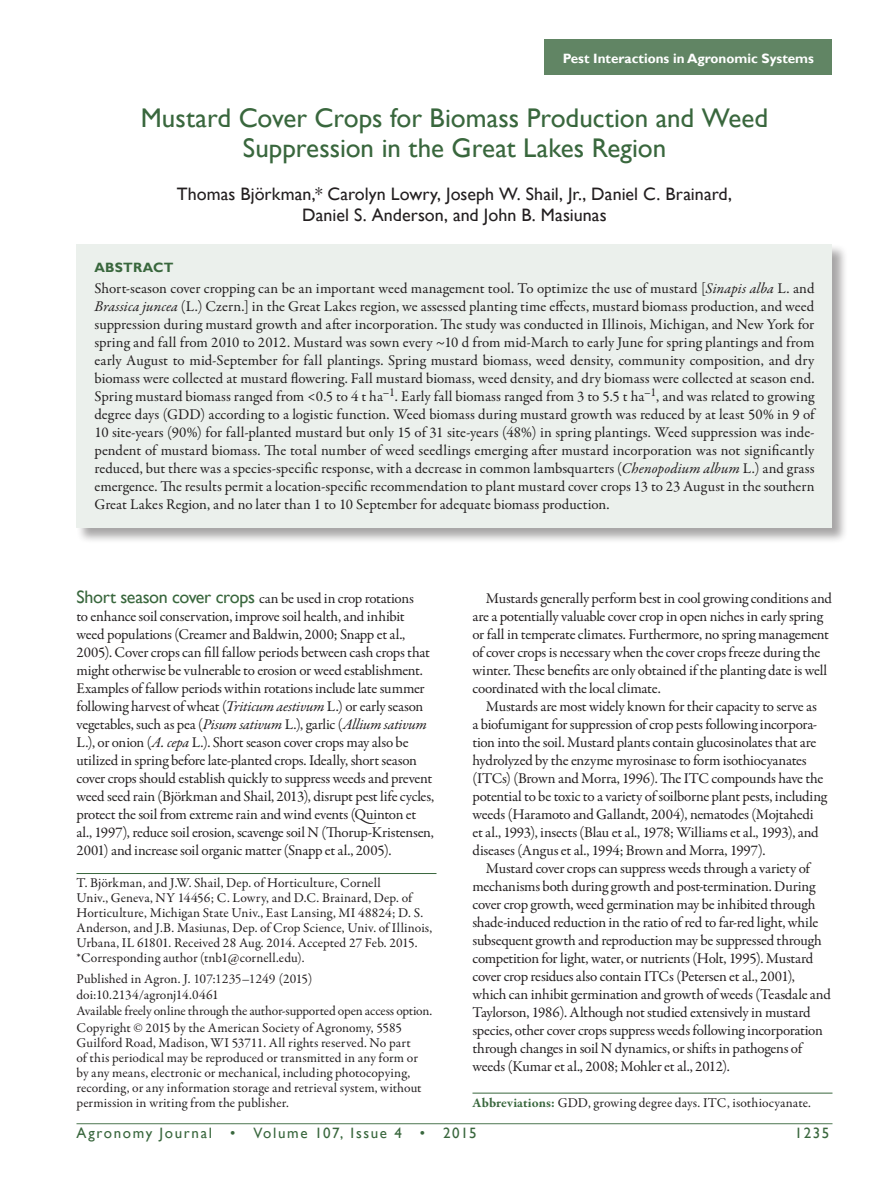
<style>
.page{position:relative;width:891px;height:1188px;background:#fff}
.page>*{position:absolute;margin:0;border:0;box-sizing:border-box;transform-origin:0 0}
.t1{font:27px/30px "Gill Sans";color:#39673d;text-align:center}
.t2{font:18px/21px "Gill Sans";color:#231f20;text-align:center}
.t3{font:15px/18px "Garamond Premr Pro";letter-spacing:-.015em;color:#231f20}
.t4{font:15px "Gill Sans";letter-spacing:.105em;color:#39673d}
.t5{font:13.5px/15px "Garamond Premr Pro";letter-spacing:.005em;color:#231f20}
.t6{font:700 13.5px "Gill Sans";color:#fff}
.t7{font:700 13.5px "Gill Sans";letter-spacing:.015em;color:#39673d}
.s1{font-style:italic}
.s2{font-family:"Gill Sans";font-size:18px;color:#39673d}
.s3{font-family:"Adobe Garamond Pro"}
.s4{font-weight:700;color:#39673d}
</style>
<div class="page">
<hr style="left:76px;top:1123px;width:756px;height:1px;background:#4d7650">
<div style="left:544px;top:39px;width:288px;height:36px;background:#618564"></div>
<div style="left:76px;top:244px;width:772px;height:300px;background:#231f20;opacity:.4"></div>
<div style="left:76px;top:245px;width:756px;height:283px;background:#ebf0ec"></div>
<hr style="left:76px;top:873px;width:360px;height:1px;background:#39673d">
<hr style="left:472px;top:1093px;width:360px;height:1px;background:#39673d">
<p class="t6" style="left:563px;top:50px;width:253px">Pest Interactions in Agronomic Systems</p>
<h1 class="t1" style="left:141px;top:103px;width:629px">Mustard Cover Crops for Biomass Production and Weed<br>Suppression in the Great Lakes Region</h1>
<p class="t2" style="left:177px;top:184px;width:557px">Thomas Björkman,* Carolyn Lowry, Joseph W. Shail, Jr., Daniel C. Brainard,<br>Daniel S. Anderson, and John B. Masiunas</p>
<p class="t7" style="left:94px;top:259px;width:81px">ABSTRACT</p>
<p class="t3" style="left:94px;top:280px;width:722px;text-align:justify">Short-season cover cropping can be an important weed management tool. To optimize the use of mustard [<span class="s1">Sinapis alba</span> L. and <span class="s1">Brassica juncea</span> (L.) Czern.] in the Great Lakes region, we assessed planting time effects, mustard biomass production, and weed suppression during mustard growth and after incorporation. The study was conducted in Illinois, Michigan, and New York for spring and fall from 2010 to 2012. Mustard was sown every ~10 d from mid-March to early June for spring plantings and from early August to mid-September for fall plantings. Spring mustard biomass, weed density, community composition, and dry biomass were collected at mustard flowering. Fall mustard biomass, weed density, and dry biomass were collected at season end.<br>Spring mustard biomass ranged from &lt;0.5 to 4 t ha<sup>–1</sup>. Early fall biomass ranged from 3 to 5.5 t ha<sup>–1</sup>, and was related to growing degree days (GDD) according to a logistic function. Weed biomass during mustard growth was reduced by at least 50% in 9 of 10 site-years (90%) for fall-planted mustard but only 15 of 31 site-years (48%) in spring plantings. Weed suppression was inde&shy;pendent of mustard biomass. The total number of weed seedlings emerging after mustard incorporation was not significantly reduced, but there was a species-specific response, with a decrease in common lambsquarters (<span class="s1">Chenopodium album</span> L.) and grass emergence. The results permit a location-specific recommendation to plant mustard cover crops 13 to 23 August in the southern Great Lakes Region, and no later than 1 to 10 September for adequate biomass production.</p>
<p class="t3" style="left:76px;top:590px;width:359px"><span class="s2">Short season cover crops</span> can be used in crop rotations<br>to enhance soil conservation, improve soil health, and inhibit weed populations (Creamer and Baldwin, 2000; Snapp et al., 2005). Cover crops can fill fallow periods between cash crops that might otherwise be vulnerable to erosion or weed establishment.<br>Examples of fallow periods within rotations include late summer following harvest of wheat (<span class="s1">Triticum aestivum</span> L.) or early season vegetables, such as pea (<span class="s1">Pisum sativum</span> L.), garlic (<span class="s1">Allium sativum </span>L.), or onion (<span class="s1">A. cepa</span> L.). Short season cover crops may also be utilized in spring before late-planted crops. Ideally, short season cover crops should establish quickly to suppress weeds and prevent weed seed rain (Björkman and Shail, 2013), disrupt pest life cycles, protect the soil from extreme rain and wind events (Quinton et al., 1997), reduce soil erosion, scavenge soil N (Thorup-Kristensen, 2001) and increase soil organic matter (Snapp et al., 2005).</p>
<p class="t3" style="left:472px;top:590px;width:361px;text-indent:14px">Mustards generally perform best in cool growing conditions and are a potentially valuable cover crop in open niches in early spring or fall in temperate climates. Furthermore, no spring management of cover crops is necessary when the cover crops freeze during the winter. These benefits are only obtained if the planting date is well coordinated with the local climate.</p>
<p class="t3" style="left:472px;top:698px;width:356px;text-indent:14px">Mustards are most widely known for their capacity to serve as<br>a biofumigant for suppression of crop pests following incorpora&shy;tion into the soil. Mustard plants contain glucosinolates that are hydrolyzed by the enzyme myrosinase to form isothiocyanates (ITCs) (Brown and Morra, 1996). The ITC compounds have the potential to be toxic to a variety of soilborne plant pests, including weeds (Haramoto and Gallandt, 2004), nematodes (Mojtahedi et al., 1993), insects (Blau et al., 1978; Williams et al., 1993), and diseases (Angus et al., 1994; Brown and Morra, 1997).</p>
<p class="t3" style="left:472px;top:860px;width:360px;text-indent:13px">Mustard cover crops can suppress weeds through a variety of mechanisms both during growth and post-termination. During cover crop growth, weed germination may be inhibited through shade-induced reduction in the ratio of red to far-red light, while subsequent growth and reproduction may be suppressed through competition for light, water, or nutrients (Holt, 1995). Mustard cover crop residues also contain ITCs (Petersen et al., 2001), which can inhibit germination and growth of weeds (Teasdale and Taylorson, 1986). Although not studied extensively in mustard species, other cover crops suppress weeds following incorporation through changes in soil N dynamics, or shifts in pathogens of weeds (Kumar et al., 2008; Mohler et al., 2012).</p>
<p class="t5" style="left:76px;top:876px;width:357px">T. Björkman, and J.W. Shail, Dep. of Horticulture, Cornell<br>Univ., Geneva, NY 14456; C. Lowry, and D.C. Brainard, Dep. of Horticulture, Michigan State Univ., East Lansing, MI 48824; D. S.<br>Anderson, and J.B. Masiunas, Dep. of Crop Science, Univ. of Illinois, Urbana, IL 61801. Received 28 Aug. 2014. Accepted 27 Feb. 2015. *Corresponding author (tnb1@cornell.edu).</p>
<p class="t5" style="left:76px;top:970px;width:357px;line-height:16.5px">Published in Agron. J. <span class="s3">107:1235–1249</span> (2015) doi:10.2134/agronj14.0461<br>Available freely online through the author-supported open access option.<br>Copyright © 2015 by the American Society of Agronomy, 5585</p>
<p class="t5" style="left:76px;top:1036px;width:347px">Guilford Road, Madison, WI 53711. All rights reserved. No part of this periodical may be reproduced or transmitted in any form or by any means, electronic or mechanical, including photocopying, recording, or any information storage and retrieval system, without permission in writing from the publisher.</p>
<p class="t5" style="left:472px;top:1096px;width:340px"><span class="s4">Abbreviations:</span> GDD, growing degree days. ITC, isothiocyanate.</p>
<p class="t4" style="left:76px;top:1125px;width:402px">Agronomy Journal • Volume 107, Issue 4 • 2015</p>
<p class="t4" style="left:795px;top:1125px;width:36px">1235</p>
</div>
